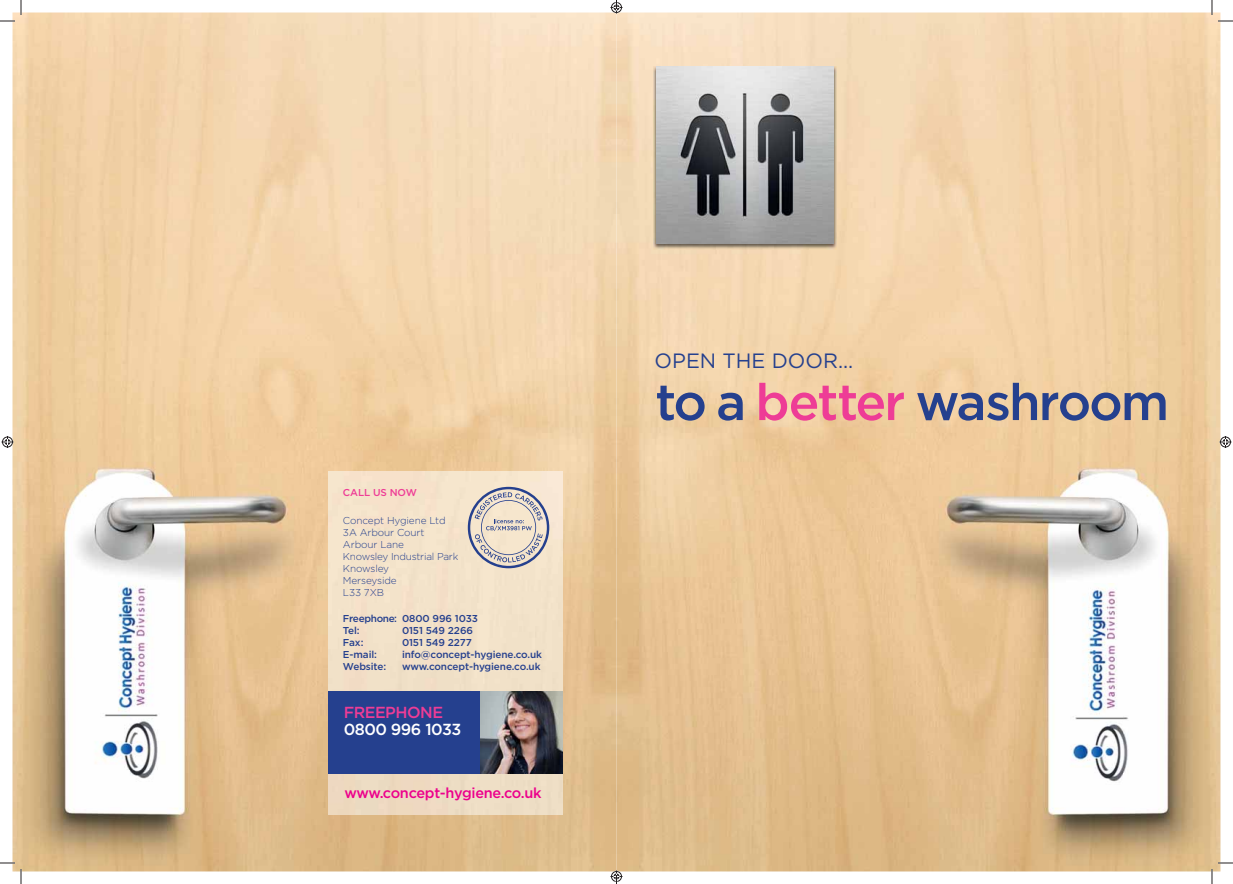
<style>
.page{position:relative;width:1233px;height:884px;background:#fff}
.page>*{position:absolute;margin:0;border:0;box-sizing:border-box;transform-origin:0 0}
.t1{font:500 51.1px "Gotham HTF";letter-spacing:-.04em;color:#25408e}
.t2{font:20.7px "Gotham HTF";color:#25408e}
.t3{font:500 16px "Gotham HTF";letter-spacing:-.03em;color:#fff}
.t4{font:500 16px "Gotham HTF";letter-spacing:-.03em;color:#ee3c96}
.t5{font:500 14.5px "Gotham HTF";letter-spacing:-.02em;color:#ec008c}
.t6{font:500 10px/12px "Gotham HTF";letter-spacing:-.01em;color:#25408e}
.t7{font:300 10px/12px "Gotham HTF";letter-spacing:-.01em;color:#25408e}
.t8{font:500 10px "Gotham HTF";letter-spacing:-.01em;color:#ee3c96}
.s1{color:#ee3c96}
</style>
<div class="page">
<img style="left:12px;top:13px;width:1208px;height:858px">
<img style="left:653px;top:66px;width:183px;height:184px">
<img style="left:656px;top:66px;width:177px;height:178px">
<img style="left:1059px;top:583px;width:87px;height:210px">
<img style="left:89px;top:580px;width:87px;height:210px">
<img style="left:329px;top:471px;width:233px;height:343px">
<div style="left:329px;top:691px;width:151px;height:83px;background:#25408e"></div>
<img style="left:480px;top:691px;width:82px;height:83px">
<svg style="left:468px;top:487px;width:81px;height:81px;background:#cfc7c1"></svg>
<svg style="left:1218px;top:20px;width:15px;height:2px"></svg>
<svg style="left:1218px;top:862px;width:15px;height:2px"></svg>
<svg style="left:0;top:0;width:22px;height:22px"></svg>
<svg style="left:0;top:862px;width:22px;height:22px"></svg>
<svg style="left:1211px;top:0;width:1px;height:15px"></svg>
<svg style="left:1211px;top:869px;width:1px;height:15px"></svg>
<svg style="left:2px;top:436px;width:12px;height:12px"></svg>
<svg style="left:1219px;top:436px;width:12px;height:12px"></svg>
<svg style="left:610px;top:0;width:12px;height:13px"></svg>
<svg style="left:610px;top:870px;width:12px;height:14px"></svg>
<p class="t8" style="left:343px;top:489px;width:75px">CALL US NOW</p>
<p class="t7" style="left:343px;top:515px;width:117px">Concept Hygiene Ltd<br>3A Arbour Court<br>Arbour Lane<br>Knowsley Industrial Park<br>Knowsley<br>Merseyside<br>L33 7XB</p>
<p class="t6" style="left:343px;top:613px;width:136px">Freephone: 0800 996 1033<br>Tel:</p>
<p class="t6" style="left:402px;top:625px;width:72px">0151 549 2266</p>
<p class="t6" style="left:343px;top:637px;width:22px">Fax:</p>
<p class="t6" style="left:402px;top:637px;width:71px">0151 549 2277</p>
<p class="t6" style="left:343px;top:649px;width:36px">E-mail:</p>
<p class="t6" style="left:402px;top:649px;width:142px">info@concept-hygiene.co.uk</p>
<p class="t6" style="left:343px;top:661px;width:45px">Website:</p>
<p class="t6" style="left:402px;top:661px;width:140px">www.concept-hygiene.co.uk</p>
<h3 class="t4" style="left:344px;top:706px;width:101px">FREEPHONE</h3>
<h3 class="t3" style="left:344px;top:723px;width:119px">0800 996 1033</h3>
<h3 class="t5" style="left:344px;top:787px;width:199px">www.concept-hygiene.co.uk</h3>
<h2 class="t2" style="left:654px;top:348px;width:200px">OPEN THE DOOR...</h2>
<h1 class="t1" style="left:655px;top:382px;width:515px">to a <span class="s1">better</span> washroom</h1>
</div>
